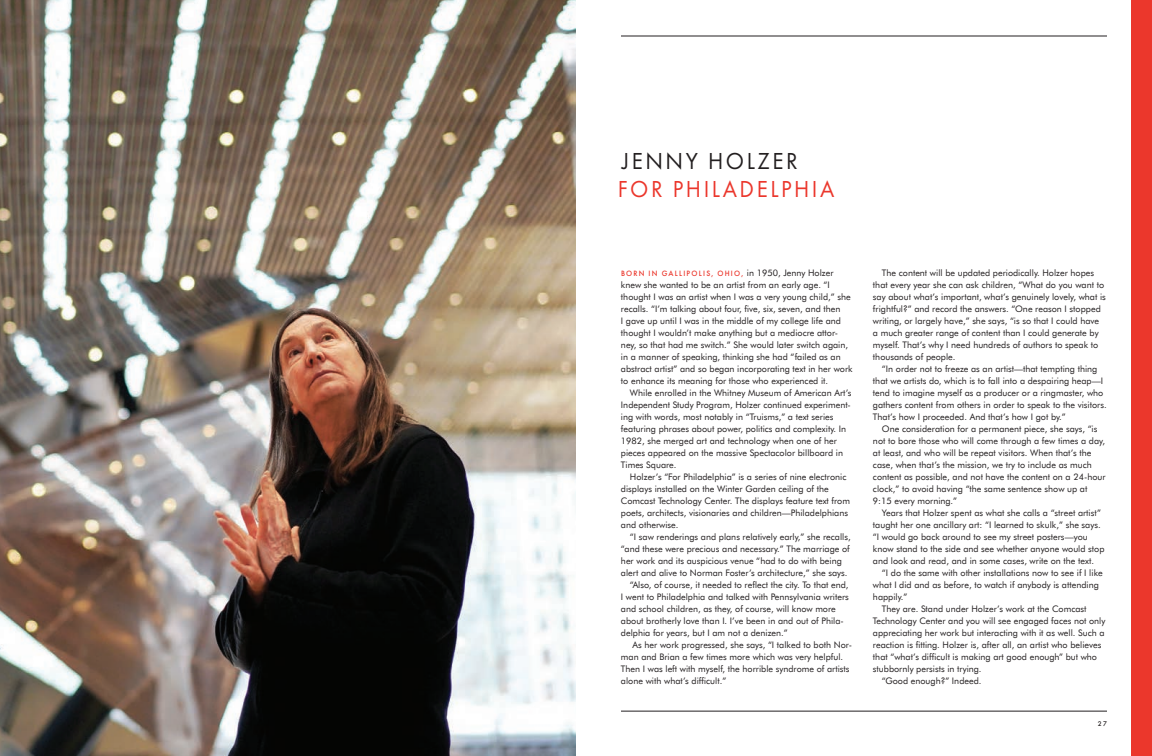
<style>
.page{position:relative;width:1152px;height:756px;background:#fff}
.page>*{position:absolute;margin:0;border:0;box-sizing:border-box;transform-origin:0 0}
.t1{font:24px "Futura PT";letter-spacing:.11em;color:#eb372c;scale:.96 1}
.t2{font:24px "Futura PT";letter-spacing:.11em;color:#231f20;scale:.96 1}
.Sidebar_Body{font:9px/12px "Futura BT";color:#231f20}
.Sidebar_Body-2{font:500 8px "Futura PT";letter-spacing:.16em;color:#eb372c;scale:.96 1}
.t3{font:500 7px "Futura PT";color:#231f20}
.s1{font-family:"Futura BT";font-weight:400;font-size:9px;color:#231f20}
</style>
<div class="page">
<hr style="left:621px;top:711px;width:486px;height:1px;background:#231f20">
<hr style="left:621px;top:36px;width:486px;height:1px;background:#231f20">
<img style="left:0;top:0;width:576px;height:756px">
<div style="left:1131px;top:0;width:21px;height:756px;background:#eb372c"></div>
<p class="t2" style="left:622px;top:146px;width:184px">JENNY HOLZER</p>
<p class="t1" style="left:618px;top:174px;width:227px">FOR PHILADELPHIA</p>
<p class="Sidebar_Body-2" style="left:621px;top:269px;width:223px">BORN IN GALLIPOLIS, OHIO, <span class="s1">in 1950, Jenny Holzer</span></p>
<p class="Sidebar_Body" style="left:621px;top:278px;width:233px">knew she wanted to be an artist from an early age. “I thought I was an artist when I was a very young child,” she recalls. “I’m talking about four, five, six, seven, and then<br>I gave up until I was in the middle of my college life and thought I wouldn’t make anything but a mediocre attor&shy;ney, so that had me switch.” She would later switch again, in a manner of speaking, thinking she had “failed as an abstract artist” and so began incorporating text in her work to enhance its meaning for those who experienced it.</p>
<p class="Sidebar_Body" style="left:621px;top:386px;width:232px;text-indent:9px">While enrolled in the Whitney Museum of American Art’s Independent Study Program, Holzer continued experiment&shy;ing with words, most notably in “Truisms,” a text series featuring phrases about power, politics and complexity. In 1982, she merged art and technology when one of her pieces appeared on the massive Spectacolor billboard in Times Square.</p>
<p class="Sidebar_Body" style="left:621px;top:470px;width:231px;text-indent:9px">Holzer’s “For Philadelphia” is a series of nine electronic displays installed on the Winter Garden ceiling of the Comcast Technology Center. The displays feature text from poets, architects, visionaries and children—Philadelphians and otherwise.</p>
<p class="Sidebar_Body" style="left:621px;top:530px;width:231px;text-indent:9px">“I saw renderings and plans relatively early,” she recalls, “and these were precious and necessary.” The marriage of her work and its auspicious venue “had to do with being alert and alive to Norman Foster’s architecture,” she says.</p>
<p class="Sidebar_Body" style="left:621px;top:578px;width:229px;text-indent:9px">“Also, of course, it needed to reflect the city. To that end, I went to Philadelphia and talked with Pennsylvania writers and school children, as they, of course, will know more about brotherly love than I. I’ve been in and out of Phila&shy;delphia for years, but I am not a denizen.”</p>
<p class="Sidebar_Body" style="left:621px;top:638px;width:233px;text-indent:12px">As her work progressed, she says, “I talked to both Nor&shy;man and Brian a few times more which was very helpful.<br>Then I was left with myself, the horrible syndrome of artists alone with what’s difficult.”</p>
<p class="Sidebar_Body" style="left:873px;top:266px;width:234px;text-indent:9px">The content will be updated periodically. Holzer hopes that every year she can ask children, “What do you want to say about what’s important, what’s genuinely lovely, what is frightful?” and record the answers. “One reason I stopped writing, or largely have,” she says, “is so that I could have a much greater range of content than I could generate by myself. That’s why I need hundreds of authors to speak to thousands of people.</p>
<p class="Sidebar_Body" style="left:873px;top:362px;width:235px;text-indent:9px">“In order not to freeze as an artist—that tempting thing that we artists do, which is to fall into a despairing heap—I tend to imagine myself as a producer or a ringmaster, who gathers content from others in order to speak to the visitors.<br>That’s how I proceeded. And that’s how I got by.”</p>
<p class="Sidebar_Body" style="left:873px;top:422px;width:234px;text-indent:9px">One consideration for a permanent piece, she says, “is not to bore those who will come through a few times a day, at least, and who will be repeat visitors. When that’s the case, when that’s the mission, we try to include as much content as possible, and not have the content on a 24-hour clock,” to avoid having “the same sentence show up at 9:15 every morning.”</p>
<p class="Sidebar_Body" style="left:873px;top:506px;width:233px;text-indent:9px">Years that Holzer spent as what she calls a “street artist” taught her one ancillary art: “I learned to skulk,” she says. “I would go back around to see my street posters—you know stand to the side and see whether anyone would stop and look and read, and in some cases, write on the text.</p>
<p class="Sidebar_Body" style="left:873px;top:566px;width:231px;text-indent:9px">“I do the same with other installations now to see if I like what I did and as before, to watch if anybody is attending happily.”</p>
<p class="Sidebar_Body" style="left:873px;top:602px;width:234px;text-indent:9px">They are. Stand under Holzer’s work at the Comcast Technology Center and you will see engaged faces not only appreciating her work but interacting with it as well. Such a reaction is fitting. Holzer is, after all, an artist who believes that “what’s difficult is making art good enough” but who stubbornly persists in trying.</p>
<p class="Sidebar_Body" style="left:882px;top:674px;width:101px">“Good enough?” Indeed.</p>
<p class="t3" style="left:1098px;top:719px;width:11px">27</p>
</div>
